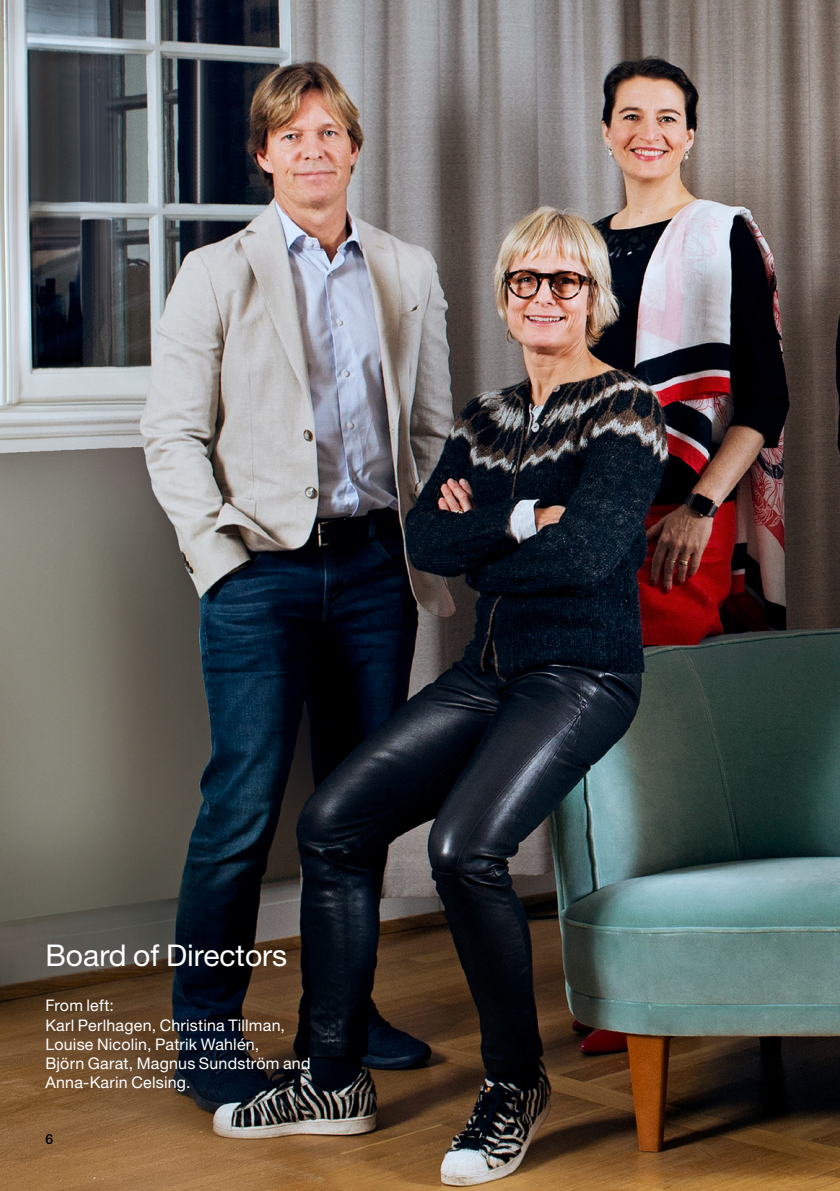
<style>
.page{position:relative;width:840px;height:1191px;background:#fff}
.page>*{position:absolute;margin:0;border:0;box-sizing:border-box;transform-origin:0 0}
.t1{font:30px "Helvetica Neue LT Pro";color:#fff}
.t2{font:16px/19.2px "Helvetica Neue LT Pro";letter-spacing:.015em;color:#fff}
.t3{font:500 14px "Helvetica Neue LT Pro";color:#000}
</style>
<div class="page">
<img style="left:0;top:0;width:839px;height:1191px">
<h1 class="t1" style="left:45px;top:936px;width:243px">Board of Directors</h1>
<p class="t2" style="left:45px;top:995px;width:266px">From left:<br>Karl Perlhagen, Christina Tillman,<br>Louise Nicolin, Patrik Wahlén,<br>Björn Garat, Magnus Sundström and<br>Anna-Karin Celsing.</p>
<p class="t3" style="left:45px;top:1130px;width:9px">6</p>
</div>
